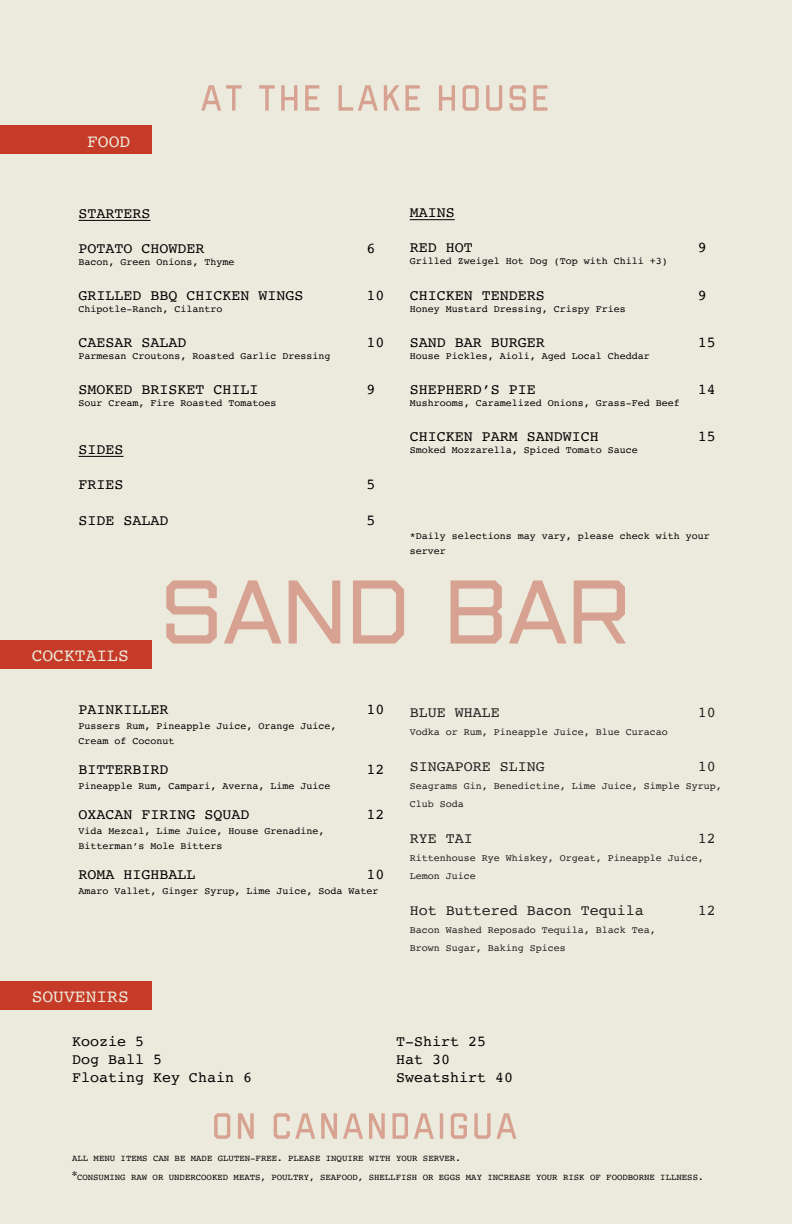
<style>
.page{position:relative;width:792px;height:1224px;background:#eceadc}
.page>*{position:absolute;margin:0;border:0;box-sizing:border-box;transform-origin:0 0}
.t1{font:18px "Courier";color:#eceadb}
.Category_Heading{font:15px "Courier";color:#000}
.Menu_Item{font:15px "Courier";color:#000}
.Menu_Item-2{font:15px "Courier";color:#231f20}
.Category_Heading-2{font:10px/15px "Courier";color:#000}
.Menu_Item-3{font:10px/18px "Courier";color:#231f20}
.Menu_Item-4{font:10px/15px "Courier";color:#000}
.t2{font:9px "Courier";color:#000}
.s1{font-family:"Garamond";font-stretch:condensed;font-size:13.6px}
</style>
<div class="page">
<svg style="left:166px;top:580px;width:51px;height:64px"></svg>
<svg style="left:224px;top:580px;width:57px;height:64px"></svg>
<svg style="left:289px;top:580px;width:51px;height:64px"></svg>
<svg style="left:353px;top:580px;width:51px;height:64px"></svg>
<svg style="left:451px;top:580px;width:51px;height:64px"></svg>
<svg style="left:509px;top:580px;width:57px;height:64px"></svg>
<svg style="left:574px;top:580px;width:52px;height:64px"></svg>
<svg style="left:201px;top:85px;width:41px;height:26px"></svg>
<svg style="left:259px;top:85px;width:16px;height:26px"></svg>
<svg style="left:281px;top:85px;width:16px;height:26px"></svg>
<svg style="left:305px;top:85px;width:14px;height:26px"></svg>
<svg style="left:339px;top:85px;width:39px;height:26px"></svg>
<svg style="left:384px;top:85px;width:16px;height:26px"></svg>
<svg style="left:406px;top:85px;width:14px;height:26px"></svg>
<svg style="left:439px;top:85px;width:16px;height:26px"></svg>
<svg style="left:463px;top:85px;width:16px;height:26px"></svg>
<svg style="left:486px;top:85px;width:16px;height:26px"></svg>
<svg style="left:510px;top:85px;width:16px;height:26px"></svg>
<svg style="left:533px;top:85px;width:15px;height:26px"></svg>
<svg style="left:214px;top:1113px;width:16px;height:26px"></svg>
<svg style="left:238px;top:1113px;width:16px;height:26px"></svg>
<svg style="left:274px;top:1113px;width:41px;height:26px"></svg>
<svg style="left:321px;top:1113px;width:16px;height:26px"></svg>
<svg style="left:343px;top:1113px;width:20px;height:26px"></svg>
<svg style="left:369px;top:1113px;width:16px;height:26px"></svg>
<svg style="left:393px;top:1113px;width:15px;height:26px"></svg>
<svg style="left:414px;top:1113px;width:20px;height:26px"></svg>
<svg style="left:440px;top:1113px;width:3px;height:26px"></svg>
<svg style="left:451px;top:1113px;width:16px;height:26px"></svg>
<svg style="left:474px;top:1113px;width:17px;height:26px"></svg>
<svg style="left:497px;top:1113px;width:19px;height:26px"></svg>
<div style="left:0;top:640px;width:151px;height:29px;background:#c63b27"></div>
<div style="left:0;top:981px;width:151px;height:29px;background:#c63b27"></div>
<div style="left:0;top:126px;width:151px;height:28px;background:#c63b27"></div>
<hr style="left:78px;top:220px;width:73px;height:1px;background:#000">
<hr style="left:78px;top:456px;width:46px;height:1px;background:#000">
<hr style="left:410px;top:219px;width:45px;height:1px;background:#000">
<p class="t1" style="left:87px;top:127px;width:45px">FOOD</p>
<p class="Category_Heading" style="left:78px;top:201px;width:73px">STARTERS</p>
<p class="Category_Heading" style="left:78px;top:236px;width:128px">POTATO CHOWDER</p>
<p class="Category_Heading" style="left:366px;top:236px;width:10px">6</p>
<p class="Category_Heading-2" style="left:78px;top:254px;width:158px">Bacon, Green Onions, Thyme</p>
<p class="Category_Heading" style="left:78px;top:283px;width:227px">GRILLED BBQ CHICKEN WINGS</p>
<p class="Category_Heading" style="left:366px;top:283px;width:19px">10</p>
<p class="Category_Heading-2" style="left:78px;top:301px;width:146px">Chipotle-Ranch, Cilantro</p>
<p class="Category_Heading" style="left:78px;top:330px;width:109px">CAESAR SALAD</p>
<p class="Category_Heading" style="left:366px;top:330px;width:20px">10</p>
<p class="Category_Heading-2" style="left:78px;top:348px;width:254px">Parmesan Croutons, Roasted Garlic Dressing</p>
<p class="Category_Heading" style="left:78px;top:378px;width:182px">SMOKED BRISKET CHILI</p>
<p class="Category_Heading" style="left:366px;top:378px;width:10px">9</p>
<p class="Category_Heading-2" style="left:78px;top:395px;width:200px">Sour Cream, Fire Roasted Tomatoes</p>
<p class="Category_Heading" style="left:78px;top:437px;width:46px">SIDES</p>
<p class="Category_Heading" style="left:78px;top:472px;width:46px">FRIES</p>
<p class="Category_Heading" style="left:366px;top:472px;width:10px">5</p>
<p class="Category_Heading" style="left:78px;top:508px;width:92px">SIDE SALAD</p>
<p class="Category_Heading" style="left:366px;top:508px;width:10px">5</p>
<p class="Category_Heading" style="left:410px;top:201px;width:46px">MAINS</p>
<p class="Category_Heading" style="left:410px;top:236px;width:65px">RED HOT</p>
<p class="Category_Heading" style="left:698px;top:236px;width:10px">9</p>
<p class="Category_Heading-2" style="left:410px;top:253px;width:260px">Grilled Zweigel Hot Dog (Top with Chili +3)</p>
<p class="Category_Heading" style="left:410px;top:284px;width:137px">CHICKEN TENDERS</p>
<p class="Category_Heading" style="left:698px;top:284px;width:10px">9</p>
<p class="Category_Heading-2" style="left:410px;top:301px;width:218px">Honey Mustard Dressing, Crispy Fries</p>
<p class="Category_Heading" style="left:410px;top:331px;width:137px">SAND BAR BURGER</p>
<p class="Category_Heading" style="left:698px;top:331px;width:19px">15</p>
<p class="Category_Heading-2" style="left:410px;top:348px;width:242px">House Pickles, Aioli, Aged Local Cheddar</p>
<p class="Category_Heading" style="left:410px;top:378px;width:128px">SHEPHERD’S PIE</p>
<p class="Category_Heading" style="left:698px;top:378px;width:19px">14</p>
<p class="Category_Heading-2" style="left:410px;top:395px;width:272px">Mushrooms, Caramelized Onions, Grass-Fed Beef</p>
<p class="Category_Heading" style="left:410px;top:425px;width:190px">CHICKEN PARM SANDWICH</p>
<p class="Category_Heading" style="left:698px;top:425px;width:19px">15</p>
<p class="Category_Heading-2" style="left:410px;top:442px;width:230px">Smoked Mozzarella, Spiced Tomato Sauce</p>
<p class="Category_Heading-2" style="left:410px;top:528px;width:302px">*Daily selections may vary, please check with your server</p>
<p class="t1" style="left:32px;top:641px;width:99px">COCKTAILS</p>
<p class="Menu_Item" style="left:78px;top:698px;width:91px">PAINKILLER</p>
<p class="Menu_Item" style="left:366px;top:698px;width:19px">10</p>
<p class="Menu_Item-4" style="left:78px;top:718px;width:260px">Pussers Rum, Pineapple Juice, Orange Juice,<br>Cream of Coconut</p>
<p class="Menu_Item" style="left:78px;top:758px;width:91px">BITTERBIRD</p>
<p class="Menu_Item" style="left:366px;top:758px;width:19px">12</p>
<p class="Menu_Item-4" style="left:78px;top:778px;width:254px">Pineapple Rum, Campari, Averna, Lime Juice</p>
<p class="Menu_Item" style="left:78px;top:803px;width:173px">OXACAN FIRING SQUAD</p>
<p class="Menu_Item" style="left:366px;top:803px;width:19px">12</p>
<p class="Menu_Item-4" style="left:78px;top:823px;width:248px">Vida Mezcal, Lime Juice, House Grenadine,<br>Bitterman’s Mole Bitters</p>
<p class="Menu_Item" style="left:78px;top:863px;width:119px">ROMA HIGHBALL</p>
<p class="Menu_Item" style="left:366px;top:863px;width:19px">10</p>
<p class="Menu_Item-4" style="left:78px;top:883px;width:302px">Amaro Vallet, Ginger Syrup, Lime Juice, Soda Water</p>
<p class="t1" style="left:32px;top:983px;width:99px">SOUVENIRS</p>
<p class="Menu_Item-2" style="left:410px;top:701px;width:92px">BLUE WHALE</p>
<p class="Menu_Item-2" style="left:698px;top:701px;width:19px">10</p>
<p class="Menu_Item-3" style="left:410px;top:723px;width:260px">Vodka or Rum, Pineapple Juice, Blue Curacao</p>
<p class="Menu_Item-2" style="left:410px;top:755px;width:137px">SINGAPORE SLING</p>
<p class="Menu_Item-2" style="left:698px;top:755px;width:19px">10</p>
<p class="Menu_Item-3" style="left:410px;top:777px;width:314px">Seagrams Gin, Benedictine, Lime Juice, Simple Syrup,</p>
<p class="Menu_Item-3" style="left:410px;top:795px;width:55px">Club Soda</p>
<p class="Menu_Item-2" style="left:410px;top:827px;width:65px">RYE TAI</p>
<p class="Menu_Item-2" style="left:698px;top:827px;width:19px">12</p>
<p class="Menu_Item-3" style="left:410px;top:849px;width:296px">Rittenhouse Rye Whiskey, Orgeat, Pineapple Juice,<br>Lemon Juice</p>
<p class="Menu_Item-2" style="left:410px;top:899px;width:236px">Hot Buttered Bacon Tequila</p>
<p class="Menu_Item-2" style="left:698px;top:899px;width:19px">12</p>
<p class="Menu_Item-3" style="left:410px;top:921px;width:248px">Bacon Washed Reposado Tequila, Black Tea,<br>Brown Sugar, Baking Spices</p>
<p class="Menu_Item" style="left:72px;top:1030px;width:74px">Koozie 5</p>
<p class="Menu_Item" style="left:396px;top:1030px;width:92px">T-Shirt 25</p>
<p class="Menu_Item" style="left:72px;top:1048px;width:92px">Dog Ball 5</p>
<p class="Menu_Item" style="left:396px;top:1048px;width:56px">Hat 30</p>
<p class="Menu_Item" style="left:72px;top:1066px;width:182px">Floating Key Chain 6</p>
<p class="Menu_Item" style="left:396px;top:1066px;width:119px">Sweatshirt 40</p>
<p class="t2" style="left:72px;top:1152px;width:390px">ALL MENU ITEMS CAN BE MADE GLUTEN-FREE. PLEASE INQUIRE WITH YOUR SERVER.</p>
<p class="t2" style="left:72px;top:1170px;width:633px"><span class="s1">*</span>CONSUMING RAW OR UNDERCOOKED MEATS, POULTRY, SEAFOOD, SHELLFISH OR EGGS MAY INCREASE YOUR RISK OF FOODBORNE ILLNESS.</p>
</div>
